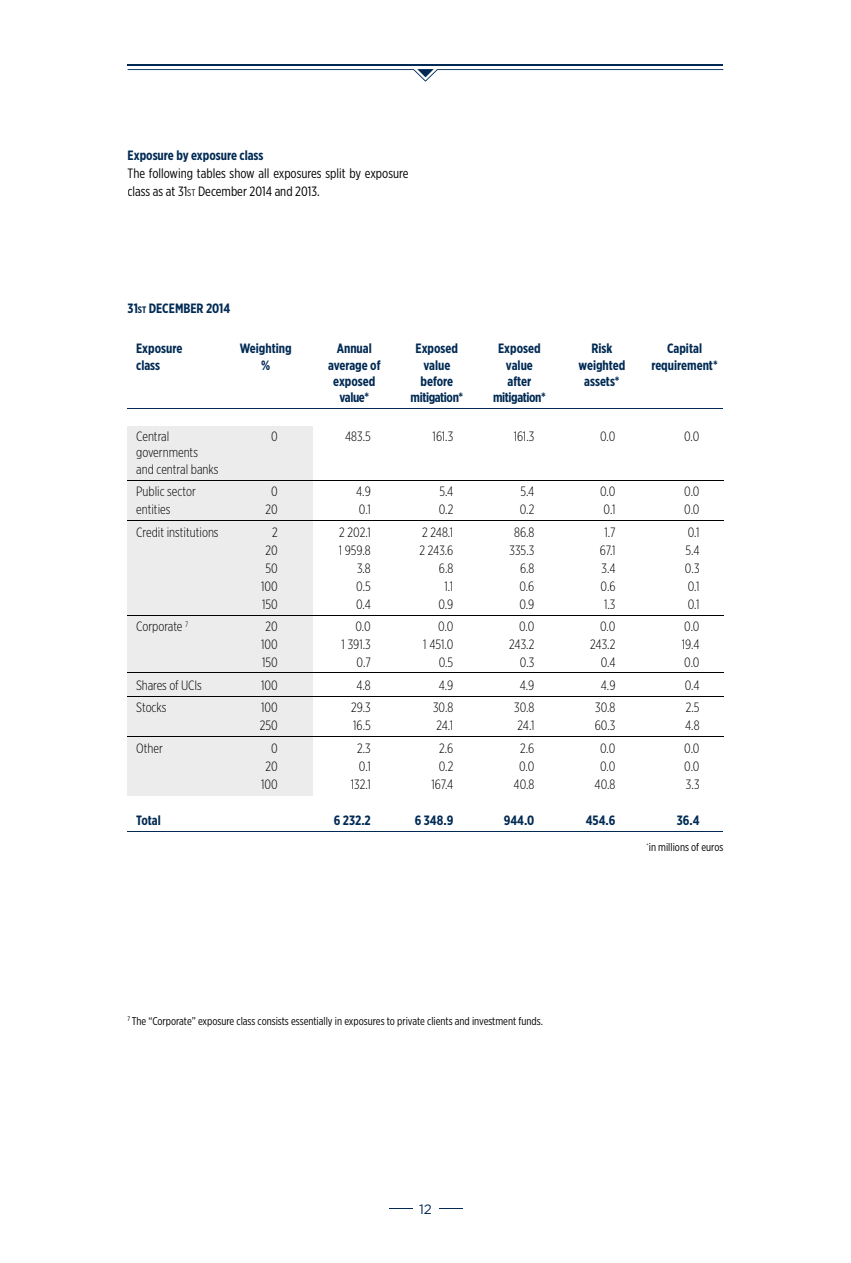
<style>
.page{position:relative;width:851px;height:1263px;background:#fff}
.page>*{position:absolute;margin:0;border:0;box-sizing:border-box;transform-origin:0 0}
.t1{font:300 13.5px/16.2px "Gotham X Narrow";color:#000}
.t2{font:700 13.5px "Gotham X Narrow";color:#002a54}
.t3{font:13.5px/18px "Gotham X Narrow";color:#000}
.t4{font:700 13.5px "Gotham X Narrow";letter-spacing:-.03em;color:#002a54}
.t5{font:13.5px "Gotham";color:#002a54}
.t6{font:11.25px "Gotham X Narrow";color:#000}
.s1{font-size:9.45px}
</style>
<div class="page">
<hr style="left:128px;top:64px;width:595px;height:2px;background:#002a54">
<svg style="left:128px;top:69px;width:595px;height:13px"></svg>
<hr style="left:389px;top:1208px;width:73px;height:1px;background:#002a54">
<div style="left:412px;top:1199px;width:26px;height:18px;background:#fff"></div>
<hr style="left:128px;top:408px;width:595px;height:1px;background:#002a54">
<div style="left:128px;top:427px;width:185px;height:369px;background:#ececec"></div>
<hr style="left:313px;top:480px;width:410px;height:1px;background:#000">
<hr style="left:128px;top:480px;width:185px;height:1px;background:#000">
<hr style="left:313px;top:520px;width:410px;height:1px;background:#000">
<hr style="left:128px;top:520px;width:185px;height:1px;background:#000">
<hr style="left:313px;top:615px;width:410px;height:1px;background:#000">
<hr style="left:128px;top:615px;width:185px;height:1px;background:#000">
<hr style="left:313px;top:672px;width:410px;height:1px;background:#000">
<hr style="left:128px;top:672px;width:185px;height:1px;background:#000">
<hr style="left:313px;top:696px;width:410px;height:1px;background:#000">
<hr style="left:128px;top:696px;width:185px;height:1px;background:#000">
<hr style="left:313px;top:736px;width:410px;height:1px;background:#000">
<hr style="left:128px;top:736px;width:185px;height:1px;background:#000">
<hr style="left:128px;top:831px;width:595px;height:1px;background:#002a54">
<p class="t2" style="left:128px;top:147px;width:137px">Exposure by exposure class</p>
<p class="t3" style="left:128px;top:164px;width:282px">The following tables show all exposures split by exposure class as at 31<span class="s1">ST</span> December 2014 and 2013.</p>
<p class="t2" style="left:128px;top:300px;width:104px">31<span class="s1">ST</span> DECEMBER 2014</p>
<p class="t2" style="left:136px;top:340px;width:48px">Exposure</p>
<p class="t2" style="left:240px;top:340px;width:53px">Weighting</p>
<p class="t2" style="left:337px;top:340px;width:37px">Annual</p>
<p class="t2" style="left:415px;top:340px;width:44px">Exposed</p>
<p class="t2" style="left:498px;top:340px;width:44px">Exposed</p>
<p class="t2" style="left:591px;top:340px;width:22px">Risk</p>
<p class="t2" style="left:667px;top:340px;width:37px">Capital</p>
<p class="t2" style="left:136px;top:357px;width:25px">class</p>
<p class="t2" style="left:261px;top:357px;width:11px">%</p>
<p class="t2" style="left:328px;top:357px;width:54px">average of</p>
<p class="t2" style="left:423px;top:357px;width:28px">value</p>
<p class="t2" style="left:506px;top:357px;width:28px">value</p>
<p class="t2" style="left:578px;top:357px;width:48px">weighted</p>
<p class="t2" style="left:651px;top:357px;width:68px">requirement*</p>
<p class="t2" style="left:333px;top:373px;width:44px">exposed</p>
<p class="t2" style="left:420px;top:373px;width:34px">before</p>
<p class="t2" style="left:507px;top:373px;width:25px">after</p>
<p class="t2" style="left:584px;top:373px;width:37px">assets*</p>
<p class="t2" style="left:339px;top:389px;width:31px">value*</p>
<p class="t4" style="left:410px;top:389px;width:54px">mitigation*</p>
<p class="t4" style="left:493px;top:389px;width:54px">mitigation*</p>
<p class="t1" style="left:136px;top:428px;width:35px">Central</p>
<p class="t1" style="left:271px;top:428px;width:8px">0</p>
<p class="t1" style="left:345px;top:428px;width:27px">483.5</p>
<p class="t1" style="left:432px;top:428px;width:22px">161.3</p>
<p class="t1" style="left:513px;top:428px;width:22px">161.3</p>
<p class="t1" style="left:600px;top:428px;width:17px">0.0</p>
<p class="t1" style="left:684px;top:428px;width:17px">0.0</p>
<p class="t1" style="left:136px;top:444px;width:84px">governments and central banks</p>
<p class="t1" style="left:136px;top:483px;width:61px">Public sector</p>
<p class="t1" style="left:271px;top:483px;width:8px">0</p>
<p class="t1" style="left:356px;top:483px;width:16px">4.9</p>
<p class="t1" style="left:439px;top:483px;width:16px">5.4</p>
<p class="t1" style="left:520px;top:483px;width:16px">5.4</p>
<p class="t1" style="left:600px;top:483px;width:17px">0.0</p>
<p class="t1" style="left:684px;top:483px;width:17px">0.0</p>
<p class="t1" style="left:136px;top:501px;width:36px">entities</p>
<p class="t1" style="left:265px;top:501px;width:14px">20</p>
<p class="t1" style="left:359px;top:501px;width:13px">0.1</p>
<p class="t1" style="left:438px;top:501px;width:16px">0.2</p>
<p class="t1" style="left:519px;top:501px;width:16px">0.2</p>
<p class="t1" style="left:603px;top:501px;width:13px">0.1</p>
<p class="t1" style="left:684px;top:501px;width:17px">0.0</p>
<p class="t1" style="left:136px;top:523px;width:84px">Credit institutions</p>
<p class="t1" style="left:272px;top:523px;width:7px">2</p>
<p class="t1" style="left:339px;top:523px;width:33px">2 202.1</p>
<p class="t1" style="left:422px;top:523px;width:33px">2 248.1</p>
<p class="t1" style="left:514px;top:523px;width:22px">86.8</p>
<p class="t1" style="left:604px;top:523px;width:13px">1.7</p>
<p class="t1" style="left:687px;top:523px;width:13px">0.1</p>
<p class="t1" style="left:265px;top:541px;width:14px">20</p>
<p class="t1" style="left:338px;top:541px;width:34px">1 959.8</p>
<p class="t1" style="left:419px;top:541px;width:35px">2 243.6</p>
<p class="t1" style="left:509px;top:541px;width:26px">335.3</p>
<p class="t1" style="left:599px;top:541px;width:17px">67.1</p>
<p class="t1" style="left:685px;top:541px;width:16px">5.4</p>
<p class="t1" style="left:265px;top:559px;width:14px">50</p>
<p class="t1" style="left:357px;top:559px;width:15px">3.8</p>
<p class="t1" style="left:439px;top:559px;width:16px">6.8</p>
<p class="t1" style="left:520px;top:559px;width:16px">6.8</p>
<p class="t1" style="left:601px;top:559px;width:15px">3.4</p>
<p class="t1" style="left:684px;top:559px;width:16px">0.3</p>
<p class="t1" style="left:261px;top:577px;width:18px">100</p>
<p class="t1" style="left:356px;top:577px;width:16px">0.5</p>
<p class="t1" style="left:444px;top:577px;width:10px">1.1</p>
<p class="t1" style="left:519px;top:577px;width:16px">0.6</p>
<p class="t1" style="left:600px;top:577px;width:16px">0.6</p>
<p class="t1" style="left:687px;top:577px;width:13px">0.1</p>
<p class="t1" style="left:262px;top:595px;width:17px">150</p>
<p class="t1" style="left:356px;top:595px;width:16px">0.4</p>
<p class="t1" style="left:438px;top:595px;width:17px">0.9</p>
<p class="t1" style="left:519px;top:595px;width:17px">0.9</p>
<p class="t1" style="left:604px;top:595px;width:13px">1.3</p>
<p class="t1" style="left:687px;top:595px;width:13px">0.1</p>
<p class="t1" style="left:136px;top:618px;width:54px">Corporate <sup>7</sup></p>
<p class="t1" style="left:265px;top:618px;width:14px">20</p>
<p class="t1" style="left:355px;top:618px;width:17px">0.0</p>
<p class="t1" style="left:438px;top:618px;width:17px">0.0</p>
<p class="t1" style="left:519px;top:618px;width:17px">0.0</p>
<p class="t1" style="left:600px;top:618px;width:17px">0.0</p>
<p class="t1" style="left:684px;top:618px;width:17px">0.0</p>
<p class="t1" style="left:261px;top:636px;width:18px">100</p>
<p class="t1" style="left:341px;top:636px;width:31px">1 391.3</p>
<p class="t1" style="left:423px;top:636px;width:32px">1 451.0</p>
<p class="t1" style="left:509px;top:636px;width:27px">243.2</p>
<p class="t1" style="left:590px;top:636px;width:27px">243.2</p>
<p class="t1" style="left:681px;top:636px;width:19px">19.4</p>
<p class="t1" style="left:262px;top:654px;width:17px">150</p>
<p class="t1" style="left:356px;top:654px;width:16px">0.7</p>
<p class="t1" style="left:438px;top:654px;width:16px">0.5</p>
<p class="t1" style="left:519px;top:654px;width:16px">0.3</p>
<p class="t1" style="left:600px;top:654px;width:16px">0.4</p>
<p class="t1" style="left:684px;top:654px;width:17px">0.0</p>
<p class="t1" style="left:136px;top:676px;width:67px">Shares of UCIs</p>
<p class="t1" style="left:261px;top:676px;width:18px">100</p>
<p class="t1" style="left:356px;top:676px;width:16px">4.8</p>
<p class="t1" style="left:438px;top:676px;width:16px">4.9</p>
<p class="t1" style="left:519px;top:676px;width:16px">4.9</p>
<p class="t1" style="left:600px;top:676px;width:16px">4.9</p>
<p class="t1" style="left:684px;top:676px;width:16px">0.4</p>
<p class="t1" style="left:136px;top:699px;width:32px">Stocks</p>
<p class="t1" style="left:261px;top:699px;width:18px">100</p>
<p class="t1" style="left:351px;top:699px;width:21px">29.3</p>
<p class="t1" style="left:433px;top:699px;width:22px">30.8</p>
<p class="t1" style="left:514px;top:699px;width:22px">30.8</p>
<p class="t1" style="left:595px;top:699px;width:22px">30.8</p>
<p class="t1" style="left:685px;top:699px;width:15px">2.5</p>
<p class="t1" style="left:260px;top:717px;width:20px">250</p>
<p class="t1" style="left:353px;top:717px;width:19px">16.5</p>
<p class="t1" style="left:436px;top:717px;width:18px">24.1</p>
<p class="t1" style="left:517px;top:717px;width:18px">24.1</p>
<p class="t1" style="left:594px;top:717px;width:22px">60.3</p>
<p class="t1" style="left:685px;top:717px;width:16px">4.8</p>
<p class="t1" style="left:136px;top:739px;width:28px">Other</p>
<p class="t1" style="left:271px;top:739px;width:8px">0</p>
<p class="t1" style="left:357px;top:739px;width:15px">2.3</p>
<p class="t1" style="left:439px;top:739px;width:16px">2.6</p>
<p class="t1" style="left:520px;top:739px;width:16px">2.6</p>
<p class="t1" style="left:600px;top:739px;width:17px">0.0</p>
<p class="t1" style="left:684px;top:739px;width:17px">0.0</p>
<p class="t1" style="left:265px;top:757px;width:14px">20</p>
<p class="t1" style="left:359px;top:757px;width:13px">0.1</p>
<p class="t1" style="left:438px;top:757px;width:16px">0.2</p>
<p class="t1" style="left:519px;top:757px;width:17px">0.0</p>
<p class="t1" style="left:600px;top:757px;width:17px">0.0</p>
<p class="t1" style="left:684px;top:757px;width:17px">0.0</p>
<p class="t1" style="left:261px;top:775px;width:18px">100</p>
<p class="t1" style="left:351px;top:775px;width:21px">132.1</p>
<p class="t1" style="left:431px;top:775px;width:23px">167.4</p>
<p class="t1" style="left:513px;top:775px;width:22px">40.8</p>
<p class="t1" style="left:594px;top:775px;width:22px">40.8</p>
<p class="t1" style="left:685px;top:775px;width:15px">3.3</p>
<p class="t2" style="left:136px;top:812px;width:26px">Total</p>
<p class="t2" style="left:334px;top:812px;width:39px">6 232.2</p>
<p class="t2" style="left:414px;top:812px;width:40px">6 348.9</p>
<p class="t2" style="left:503px;top:812px;width:32px">944.0</p>
<p class="t2" style="left:585px;top:812px;width:31px">454.6</p>
<p class="t2" style="left:676px;top:812px;width:24px">36.4</p>
<p class="t6" style="left:646px;top:841px;width:78px"><sup>*</sup>in millions of euros</p>
<p class="t6" style="left:128px;top:1014px;width:416px"><sup>7</sup> The “Corporate” exposure class consists essentially in exposures to private clients and investment funds.</p>
<p class="t5" style="left:419px;top:1200px;width:14px">12</p>
</div>
